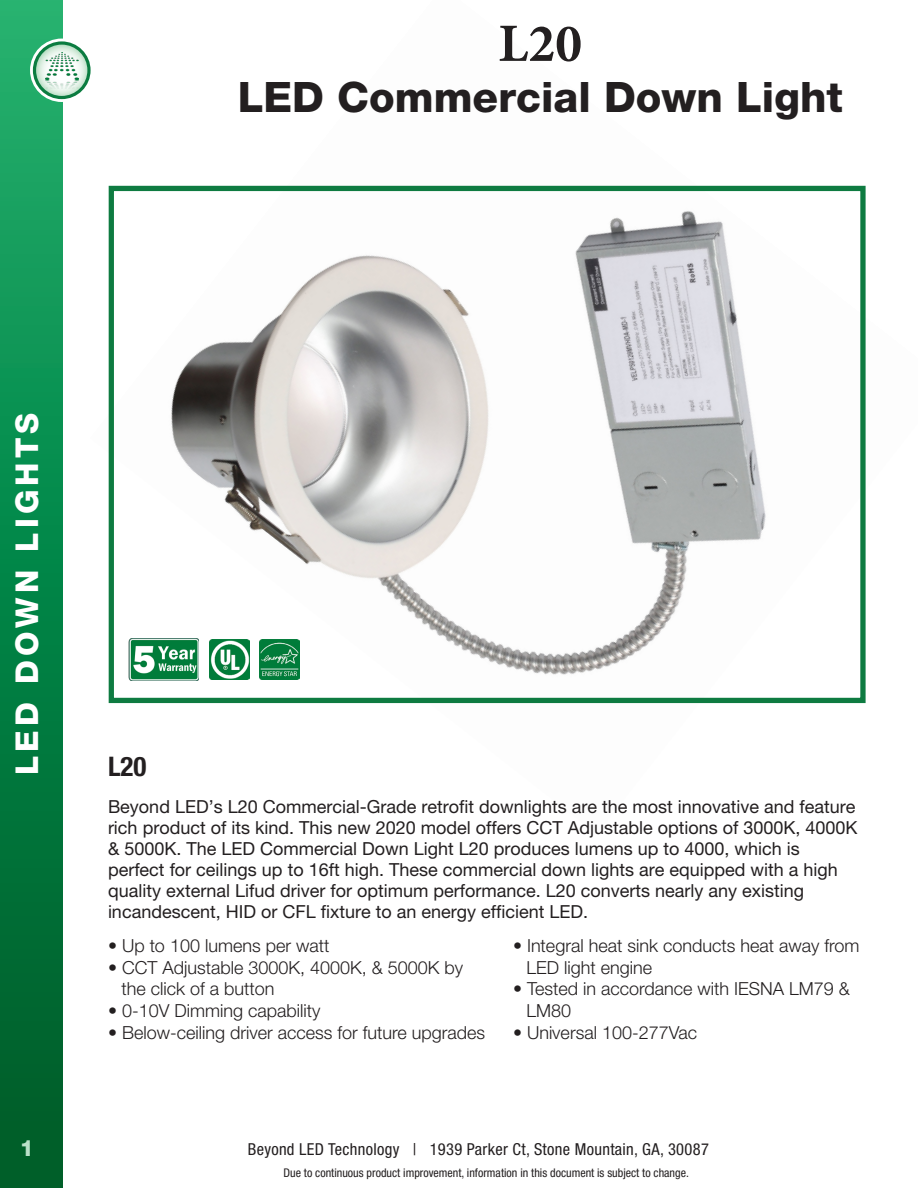
<style>
.page{position:relative;width:918px;height:1188px;background:#fff}
.page>*{position:absolute;margin:0;border:0;box-sizing:border-box;transform-origin:0 0}
.t1{font:700 54px "Minion Pro";color:#231f20}
.t2{font:800 42px "Helvetica Neue LT Std";color:#231f20}
.t3{font:800 31.5px "Helvetica Neue LT Std";letter-spacing:.13em;color:#fff}
.t4{font:700 condensed 27px "Helvetica Neue LT Std";color:#231f20}
.t5{font:800 22.5px "Helvetica Neue LT Std";color:#bbe1ca}
.t6{font:18px/21px "Helvetica Neue LT Pro";color:#231f20}
.t7{font:300 18px/21.6px "Helvetica Neue LT Pro";color:#231f20}
.t8{font:condensed 16.5px "Helvetica Neue LT Pro";letter-spacing:.02em;color:#231f20}
.t9{font:condensed 12px "Helvetica Neue LT Pro";color:#231f20}
</style>
<div class="page">
<div style="left:0;top:0;width:63px;height:1188px;background:linear-gradient(to bottom,#1eb16d,#005924)"></div>
<svg style="left:33px;top:42px;width:57px;height:57px"></svg>
<div style="left:30px;top:39px;width:63px;height:63px;border:6px solid #fff;border-radius:50%"></div>
<svg style="left:34px;top:43px;width:55px;height:55px"></svg>
<div style="left:33px;top:41px;width:58px;height:58px;border:3px solid #0b7c40;border-radius:50%"></div>
<img style="left:45px;top:52px;width:33px;height:36px">
<img style="left:90px;top:58px;width:776px;height:646px">
<div style="left:109px;top:186px;width:757px;height:517px;border:5px solid #0e7b41"></div>
<img style="left:209px;top:640px;width:40px;height:39px">
<img style="left:129px;top:638px;width:70px;height:43px">
<img style="left:260px;top:640px;width:39px;height:39px">
<p class="t1" style="left:498px;top:6px;width:85px">L20</p>
<p class="t2" style="left:238px;top:72px;width:607px">LED Commercial Down Light</p>
<p class="t3" style="left:8px;top:775px;width:364px;rotate:-90deg">LED DOWN LIGHTS</p>
<p class="t4" style="left:108px;top:750px;width:40px">L20</p>
<p class="t6" style="left:108px;top:796px;width:751px">Beyond LED’s L20 Commercial-Grade retrofit downlights are the most innovative and feature rich product of its kind. This new 2020 model offers CCT Adjustable options of 3000K, 4000K &amp; 5000K. The LED Commercial Down Light L20 produces lumens up to 4000, which is perfect for ceilings up to 16ft high. These commercial down lights are equipped with a high quality external Lifud driver for optimum performance. L20 converts nearly any existing incandescent, HID or CFL fixture to an energy efficient LED.</p>
<p class="t7" style="left:108px;top:935px;width:223px">• Up to 100 lumens per watt</p>
<p class="t7" style="left:122px;top:956px;width:343px;text-indent:-14px">• CCT Adjustable 3000K, 4000K, &amp; 5000K by the click of a button</p>
<p class="t7" style="left:108px;top:1000px;width:214px">• 0-10V Dimming capability</p>
<p class="t7" style="left:108px;top:1021px;width:379px">• Below-ceiling driver access for future upgrades</p>
<p class="t7" style="left:526px;top:935px;width:334px;text-indent:-14px">• Integral heat sink conducts heat away from<br>LED light engine</p>
<p class="t7" style="left:526px;top:978px;width:325px;text-indent:-14px">• Tested in accordance with IESNA LM79 &amp;<br>LM80</p>
<p class="t7" style="left:513px;top:1021px;width:186px">• Universal 100-277Vac</p>
<p class="t5" style="left:20px;top:1134px;width:16px">1</p>
<p class="t8" style="left:248px;top:1139px;width:463px">Beyond LED Technology | 1939 Parker Ct, Stone Mountain, GA, 30087</p>
<p class="t9" style="left:284px;top:1165px;width:407px">Due to continuous product improvement, information in this document is subject to change.</p>
</div>
